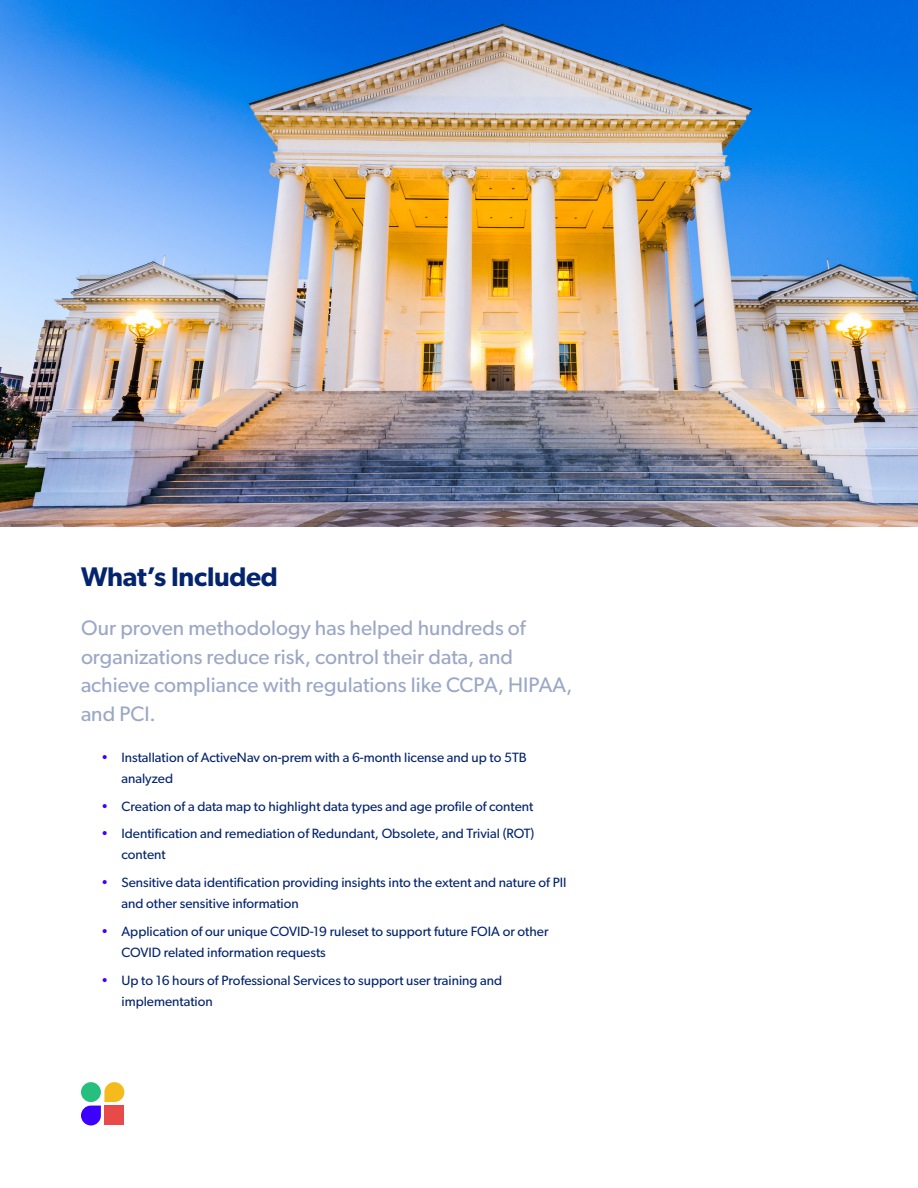
<style>
.page{position:relative;width:918px;height:1188px;background:#fff}
.page>*{position:absolute;margin:0;border:0;box-sizing:border-box;transform-origin:0 0}
.t1{font:600 27px "Gibson";letter-spacing:-.01em;color:#04246d}
.P_Large{font:21px/28.5px "Gibson";color:#9ba7c5}
.t2{font:13.5px/21px "Gibson";color:#04246d}
.s1{color:#3d00ff}
</style>
<div class="page">
<img style="left:0;top:0;width:918px;height:526px">
<svg style="left:81px;top:1082px;width:43px;height:43px"></svg>
<div style="left:104px;top:1106px;width:20px;height:19px;background:#e84a4a"></div>
<h2 class="t1" style="left:81px;top:561px;width:198px">What’s Included</h2>
<p class="P_Large" style="left:81px;top:613px;width:493px">Our proven methodology has helped hundreds of organizations reduce risk, control their data, and achieve compliance with regulations like CCPA, HIPAA, and PCI.</p>
<p class="t2" style="left:122px;top:747px;width:407px;text-indent:-20px"><span class="s1">•</span> Installation of ActiveNav on-prem with a 6-month license and up to 5TB analyzed</p>
<p class="t2" style="left:101px;top:795px;width:434px"><span class="s1">•</span> Creation of a data map to highlight data types and age profile of content</p>
<p class="t2" style="left:122px;top:823px;width:414px;text-indent:-20px"><span class="s1">•</span> Identification and remediation of Redundant, Obsolete, and Trivial (ROT) content</p>
<p class="t2" style="left:122px;top:872px;width:447px;text-indent:-20px"><span class="s1">•</span> Sensitive data identification providing insights into the extent and nature of PII and other sensitive information</p>
<p class="t2" style="left:122px;top:921px;width:429px;text-indent:-20px"><span class="s1">•</span> Application of our unique COVID-19 ruleset to support future FOIA or other<br>COVID related information requests</p>
<p class="t2" style="left:122px;top:969px;width:382px;text-indent:-20px"><span class="s1">•</span> Up to 16 hours of Professional Services to support user training and implementation</p>
</div>
